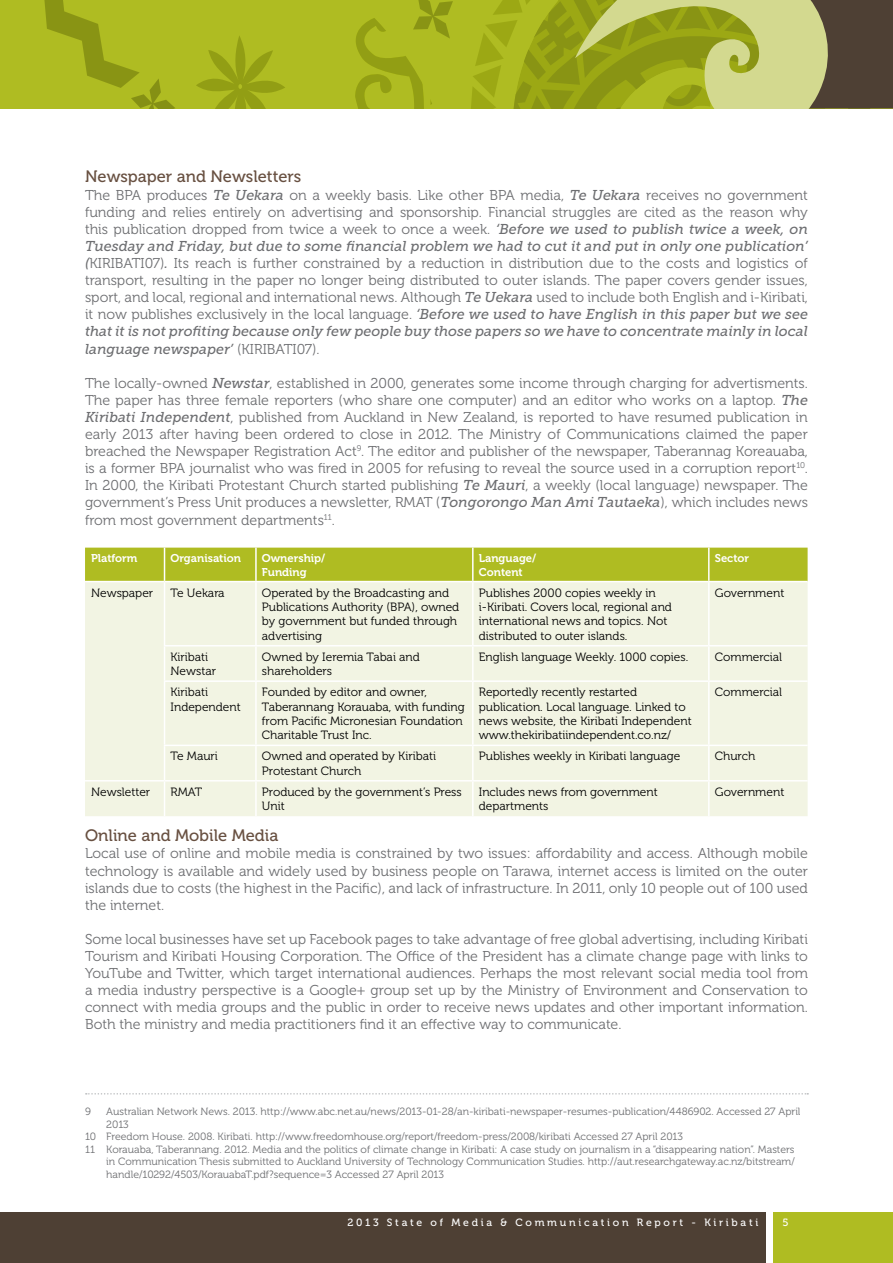
<style>
.page{position:relative;width:893px;height:1263px;background:#fff}
.page>*{position:absolute;margin:0;border:0;box-sizing:border-box;transform-origin:0 0}
.t1{font:16.5px "Museo 500";color:#685041}
.t2{font:14.25px/17.1px "Museo 300";color:#6d6e71;text-align:justify}
.t3{font:italic 14.25px/17.1px "Museo Slab 500";color:#6d6e71;text-align:justify}
.t4{font:12px/14.4px "Museo 300";color:#000}
.t5{font:11.25px/13.5px "Museo 700";color:#fff}
.t6{font:10.5px "Museo 300";color:#6d6e71}
.t7{font:10.5px "Museo 500";letter-spacing:.26em;color:#fff}
.s1{font-family:"Museo Slab 500";font-style:italic}
.s2{font-family:"Museo 300";font-style:normal}
</style>
<div class="page">
<div style="left:85px;top:548px;width:723px;height:33px;background:#afbc22"></div>
<div style="left:85px;top:582px;width:723px;height:234px;background:#f2f4e3"></div>
<hr style="left:164px;top:548px;width:1px;height:33px;background:#fff">
<hr style="left:255px;top:548px;width:2px;height:33px;background:#fff">
<hr style="left:472px;top:548px;width:2px;height:33px;background:#fff">
<hr style="left:708px;top:548px;width:2px;height:33px;background:#fff">
<hr style="left:164px;top:582px;width:1px;height:63px;background:#fff">
<hr style="left:255px;top:582px;width:2px;height:63px;background:#fff">
<hr style="left:472px;top:582px;width:2px;height:63px;background:#fff">
<hr style="left:708px;top:582px;width:2px;height:63px;background:#fff">
<hr style="left:164px;top:645px;width:92px;height:1px;background:#fff">
<hr style="left:164px;top:646px;width:1px;height:34px;background:#fff">
<hr style="left:256px;top:645px;width:217px;height:1px;background:#fff">
<hr style="left:255px;top:646px;width:2px;height:34px;background:#fff">
<hr style="left:473px;top:645px;width:236px;height:1px;background:#fff">
<hr style="left:472px;top:646px;width:2px;height:34px;background:#fff">
<hr style="left:709px;top:645px;width:99px;height:1px;background:#fff">
<hr style="left:708px;top:646px;width:2px;height:34px;background:#fff">
<hr style="left:164px;top:680px;width:92px;height:2px;background:#fff">
<hr style="left:164px;top:682px;width:1px;height:63px;background:#fff">
<hr style="left:256px;top:680px;width:217px;height:2px;background:#fff">
<hr style="left:255px;top:682px;width:2px;height:63px;background:#fff">
<hr style="left:473px;top:680px;width:236px;height:2px;background:#fff">
<hr style="left:472px;top:682px;width:2px;height:63px;background:#fff">
<hr style="left:709px;top:680px;width:99px;height:2px;background:#fff">
<hr style="left:708px;top:682px;width:2px;height:63px;background:#fff">
<hr style="left:164px;top:745px;width:92px;height:1px;background:#fff">
<hr style="left:164px;top:746px;width:1px;height:34px;background:#fff">
<hr style="left:256px;top:745px;width:217px;height:1px;background:#fff">
<hr style="left:255px;top:746px;width:2px;height:34px;background:#fff">
<hr style="left:473px;top:745px;width:236px;height:1px;background:#fff">
<hr style="left:472px;top:746px;width:2px;height:34px;background:#fff">
<hr style="left:709px;top:745px;width:99px;height:1px;background:#fff">
<hr style="left:708px;top:746px;width:2px;height:34px;background:#fff">
<hr style="left:85px;top:780px;width:80px;height:1px;background:#fff">
<hr style="left:165px;top:780px;width:91px;height:1px;background:#fff">
<hr style="left:164px;top:781px;width:1px;height:35px;background:#fff">
<hr style="left:256px;top:780px;width:217px;height:1px;background:#fff">
<hr style="left:255px;top:781px;width:2px;height:35px;background:#fff">
<hr style="left:473px;top:780px;width:236px;height:1px;background:#fff">
<hr style="left:472px;top:781px;width:2px;height:35px;background:#fff">
<hr style="left:709px;top:780px;width:99px;height:1px;background:#fff">
<hr style="left:708px;top:781px;width:2px;height:35px;background:#fff">
<svg style="left:86px;top:1093px;width:722px;height:1px"></svg>
<div style="left:773px;top:1213px;width:120px;height:50px;background:#afbc22"></div>
<div style="left:0;top:1213px;width:765px;height:50px;background:#4e4034"></div>
<svg style="left:0;top:0;width:893px;height:108px;background:#a3ac2d"></svg>
<p class="t1" style="left:85px;top:168px;width:218px">Newspaper and Newsletters</p>
<p class="t2" style="left:85px;top:186px;width:724px">The BPA produces <span class="s1">Te Uekara</span> on a weekly basis. Like other BPA media, <span class="s1">Te Uekara</span> receives no government funding and relies entirely on advertising and sponsorship. Financial struggles are cited as the reason why this publication dropped from twice a week to once a week. <span class="s1">‘Before we used to publish twice a week, on</span></p>
<p class="t3" style="left:85px;top:238px;width:724px">Tuesday and Friday, but due to some financial problem we had to cut it and put in only one publication’</p>
<p class="t2" style="left:85px;top:255px;width:724px"><span class="s1">(</span>KIRIBATI 07)<span class="s1">.</span> Its reach is further constrained by a reduction in distribution due to the costs and logistics of transport, resulting in the paper no longer being distributed to outer islands. The paper covers gender issues, sport, and local, regional and international news. Although <span class="s1">Te Uekara</span> used to include both English and i-Kiribati,</p>
<p class="t3" style="left:85px;top:306px;width:724px"><span class="s2">it now publishes exclusively in the local language.</span> ‘Before we used to have English in this paper but we see that it is not profiting because only few people buy those papers so we have to concentrate mainly in local language newspaper’ <span class="s2">(KIRIBATI 07).</span></p>
<p class="t2" style="left:85px;top:375px;width:724px">The locally-owned <span class="s1">Newstar</span>, established in 2000, generates some income through charging for advertisments.<br>The paper has three female reporters (who share one computer) and an editor who works on a laptop. <span class="s1">The Kiribati Independent</span>, published from Auckland in New Zealand, is reported to have resumed publication in early 2013 after having been ordered to close in 2012. The Ministry of Communications claimed the paper breached the Newspaper Registration Act<sup>9</sup>. The editor and publisher of the newspaper, Taberannag Koreauaba, is a former BPA journalist who was fired in 2005 for refusing to reveal the source used in a corruption report<sup>10</sup>.<br>In 2000, the Kiribati Protestant Church started publishing <span class="s1">Te Mauri</span>, a weekly (local language) newspaper. The government’s Press Unit produces a newsletter, RMAT (<span class="s1">Tongorongo Man Ami Tautaeka</span>), which includes news from most government departments<sup>11</sup>.</p>
<p class="t5" style="left:91px;top:552px;width:48px">Platform</p>
<p class="t5" style="left:171px;top:552px;width:72px">Organisation</p>
<p class="t5" style="left:262px;top:552px;width:65px">Ownership/<br>Funding</p>
<p class="t5" style="left:479px;top:552px;width:59px">Language/<br>Content</p>
<p class="t5" style="left:715px;top:552px;width:36px">Sector</p>
<p class="t4" style="left:91px;top:585px;width:64px">Newspaper</p>
<p class="t4" style="left:171px;top:585px;width:56px">Te Uekara</p>
<p class="t4" style="left:262px;top:585px;width:199px">Operated by the Broadcasting and<br>Publications Authority (BPA), owned by government but funded through advertising</p>
<p class="t4" style="left:479px;top:585px;width:195px">Publishes 2000 copies weekly in i-Kiribati. Covers local, regional and international news and topics. Not distributed to outer islands.</p>
<p class="t4" style="left:715px;top:585px;width:71px">Government</p>
<p class="t4" style="left:171px;top:650px;width:47px">Kiribati<br>Newstar</p>
<p class="t4" style="left:262px;top:650px;width:160px">Owned by Ieremia Tabai and shareholders</p>
<p class="t4" style="left:479px;top:650px;width:211px">English language Weekly. 1000 copies.</p>
<p class="t4" style="left:715px;top:650px;width:69px">Commercial</p>
<p class="t4" style="left:171px;top:685px;width:72px">Kiribati<br>Independent</p>
<p class="t4" style="left:262px;top:685px;width:204px">Founded by editor and owner,<br>Taberannang Korauaba, with funding from Pacific Micronesian Foundation<br>Charitable Trust Inc.</p>
<p class="t4" style="left:479px;top:685px;width:214px">Reportedly recently restarted publication. Local language. Linked to news website, the Kiribati Independent www.thekiribatiindependent.co.nz/</p>
<p class="t4" style="left:715px;top:685px;width:69px">Commercial</p>
<p class="t4" style="left:171px;top:749px;width:49px">Te Mauri</p>
<p class="t4" style="left:262px;top:749px;width:176px">Owned and operated by Kiribati<br>Protestant Church</p>
<p class="t4" style="left:479px;top:749px;width:203px">Publishes weekly in Kiribati language</p>
<p class="t4" style="left:715px;top:749px;width:42px">Church</p>
<p class="t4" style="left:91px;top:785px;width:61px">Newsletter</p>
<p class="t4" style="left:171px;top:785px;width:26px">RMAT</p>
<p class="t4" style="left:262px;top:785px;width:201px">Produced by the government’s Press<br>Unit</p>
<p class="t4" style="left:479px;top:785px;width:181px">Includes news from government departments</p>
<p class="t4" style="left:715px;top:785px;width:71px">Government</p>
<p class="t1" style="left:85px;top:826px;width:195px">Online and Mobile Media</p>
<p class="t2" style="left:85px;top:845px;width:724px">Local use of online and mobile media is constrained by two issues: affordability and access. Although mobile technology is available and widely used by business people on Tarawa, internet access is limited on the outer islands due to costs (the highest in the Pacific), and lack of infrastructure. In 2011, only 10 people out of 100 used the internet.</p>
<p class="t2" style="left:85px;top:931px;width:724px">Some local businesses have set up Facebook pages to take advantage of free global advertising, including Kiribati Tourism and Kiribati Housing Corporation. The Office of the President has a climate change page with links to YouTube and Twitter, which target international audiences. Perhaps the most relevant social media tool from a media industry perspective is a Google+ group set up by the Ministry of Environment and Conservation to connect with media groups and the public in order to receive news updates and other important information.<br>Both the ministry and media practitioners find it an effective way to communicate.</p>
<p class="t6" style="left:85px;top:1106px;width:717px">9 Australian Network News. 2013. http://www.abc.net.au/news/2013-01-28/an-kiribati-newspaper-resumes-publication/4486902. Accessed 27 April</p>
<p class="t6" style="left:106px;top:1118px;width:24px">2013</p>
<p class="t6" style="left:85px;top:1131px;width:599px">10 Freedom House. 2008. Kiribati. http://www.freedomhouse.org/report/freedom-press/2008/kiribati Accessed 27 April 2013</p>
<p class="t6" style="left:85px;top:1143px;width:711px">11 Korauaba, Taberannang. 2012. Media and the politics of climate change in Kiribati: A case study on journalism in a “disappearing nation”. Masters</p>
<p class="t6" style="left:106px;top:1156px;width:690px">in Communication Thesis submitted to Auckland University of Technology Communication Studies. http://aut.researchgateway.ac.nz/bitstream/</p>
<p class="t6" style="left:106px;top:1169px;width:339px">handle/10292/4503/KorauabaT.pdf?sequence=3 Accessed 27 April 2013</p>
<p class="t7" style="left:347px;top:1217px;width:412px">2013 State of Media &amp; Communication Report - Kiribati</p>
<p class="t7" style="left:782px;top:1217px;width:8px">5</p>
</div>
